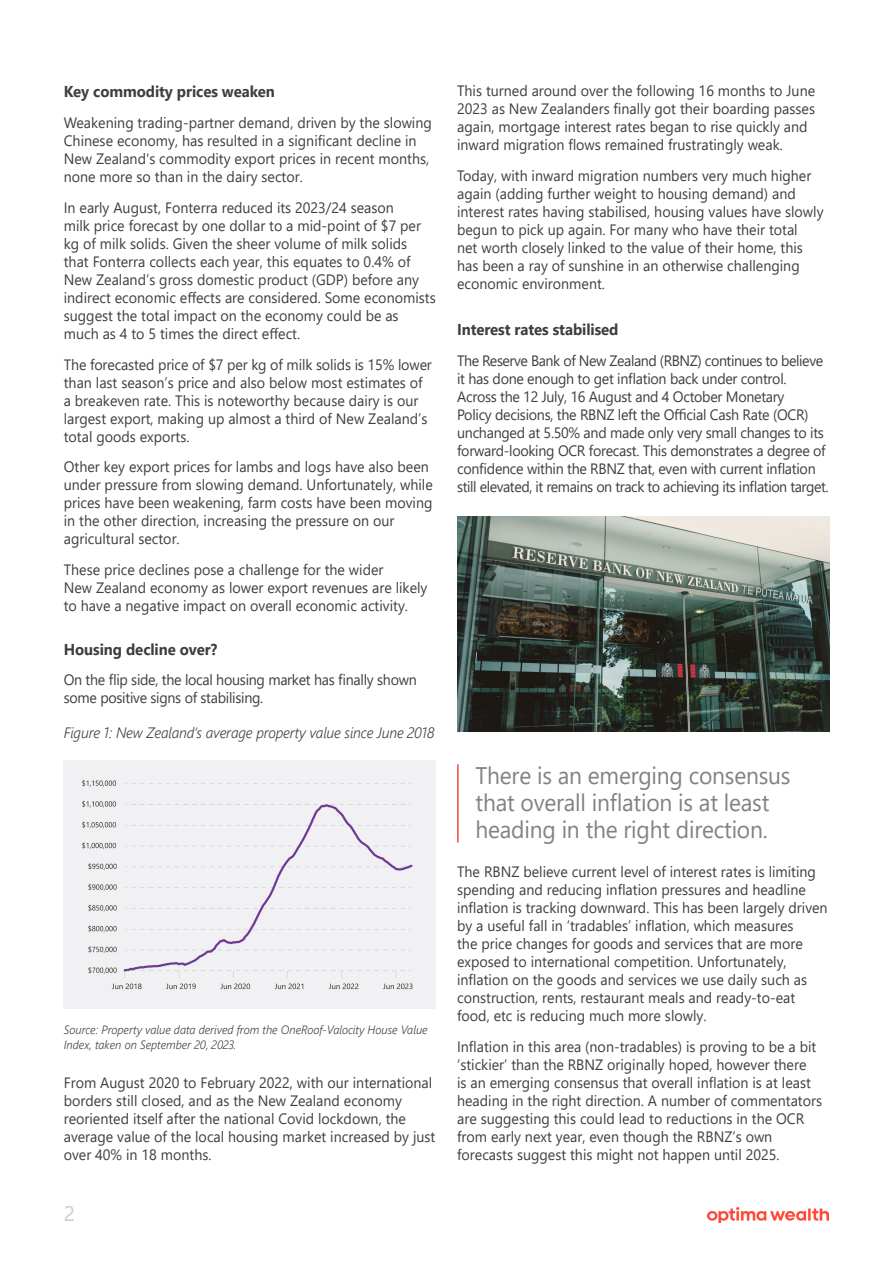
<style>
.page{position:relative;width:893px;height:1263px;background:#fff}
.page>*{position:absolute;margin:0;border:0;box-sizing:border-box;transform-origin:0 0}
.Para_Text{font:24px/27px "Segoe UI";letter-spacing:-.01em;color:#808285;scale:.95 1}
.t1{font:21px "Segoe UI";color:#ccc}
.Para_Text-2{font:700 15.75px "Segoe UI";letter-spacing:-.005em;color:#3e3e3f;scale:.95 1}
.Para_Text-3{font:15px/18px "Segoe UI";color:#3e3e3f;scale:.95 1}
.Para_Text-4{font:15px/18px "Segoe UI";letter-spacing:-.02em;color:#3e3e3f;scale:.95 1}
.Para_Text-5{font:italic 300 15px "Segoe UI";letter-spacing:-.01em;color:#3e3e3f;scale:.95 1}
.Para_Text-6{font:italic 300 12px/14.4px "Segoe UI";color:#3e3e3f;scale:.95 1}
</style>
<div class="page">
<img style="left:708px;top:1207px;width:120px;height:15px">
<div style="left:64px;top:760px;width:372px;height:248px;background:#f1f1f3"></div>
<img style="left:457px;top:517px;width:372px;height:214px">
<hr style="left:457px;top:764px;width:2px;height:78px;background:#ef4b3b">
<p class="Para_Text-2" style="left:64px;top:77px;width:224px">Key commodity prices weaken</p>
<p class="Para_Text-3" style="left:64px;top:112px;width:389px">Weakening trading-partner demand, driven by the slowing Chinese economy, has resulted in a significant decline in New Zealand's commodity export prices in recent months, none more so than in the dairy sector.</p>
<p class="Para_Text-3" style="left:64px;top:197px;width:393px">In early August, Fonterra reduced its 2023/24 season<br>milk price forecast by one dollar to a mid-point of $7 per kg of milk solids. Given the sheer volume of milk solids that Fonterra collects each year, this equates to 0.4% of New Zealand’s gross domestic product (GDP) before any indirect economic effects are considered. Some economists suggest the total impact on the economy could be as much as 4 to 5 times the direct effect.</p>
<p class="Para_Text-3" style="left:64px;top:354px;width:389px">The forecasted price of $7 per kg of milk solids is 15% lower than last season’s price and also below most estimates of a breakeven rate. This is noteworthy because dairy is our largest export, making up almost a third of New Zealand’s total goods exports.</p>
<p class="Para_Text-3" style="left:64px;top:457px;width:390px">Other key export prices for lambs and logs have also been under pressure from slowing demand. Unfortunately, while prices have been weakening, farm costs have been moving in the other direction, increasing the pressure on our agricultural sector.</p>
<p class="Para_Text-3" style="left:64px;top:559px;width:384px">These price declines pose a challenge for the wider<br>New Zealand economy as lower export revenues are likely to have a negative impact on overall economic activity.</p>
<p class="Para_Text-2" style="left:64px;top:634px;width:163px">Housing decline over?</p>
<p class="Para_Text-4" style="left:64px;top:670px;width:373px">On the flip side, the local housing market has finally shown some positive signs of stabilising.</p>
<p class="Para_Text-5" style="left:64px;top:719px;width:392px">Figure 1: New Zealand’s average property value since June 2018</p>
<p class="Para_Text-6" style="left:64px;top:1021px;width:385px">Source: Property value data derived from the OneRoof-Valocity House Value<br>Index, taken on September 20, 2023.</p>
<p class="Para_Text-3" style="left:64px;top:1072px;width:393px">From August 2020 to February 2022, with our international borders still closed, and as the New Zealand economy reoriented itself after the national Covid lockdown, the average value of the local housing market increased by just over 40% in 18 months.</p>
<h2 class="t1" style="left:64px;top:1193px;width:13px">2</h2>
<p class="Para_Text-3" style="left:457px;top:80px;width:378px">This turned around over the following 16 months to June 2023 as New Zealanders finally got their boarding passes again, mortgage interest rates began to rise quickly and inward migration flows remained frustratingly weak.</p>
<p class="Para_Text-3" style="left:457px;top:165px;width:387px">Today, with inward migration numbers very much higher again (adding further weight to housing demand) and interest rates having stabilised, housing values have slowly begun to pick up again. For many who have their total<br>net worth closely linked to the value of their home, this has been a ray of sunshine in an otherwise challenging economic environment.</p>
<p class="Para_Text-2" style="left:457px;top:315px;width:171px">Interest rates stabilised</p>
<p class="Para_Text-4" style="left:457px;top:350px;width:393px">The Reserve Bank of New Zealand (RBNZ) continues to believe it has done enough to get inflation back under control.<br>Across the 12 July, 16 August and 4 October Monetary<br>Policy decisions, the RBNZ left the Official Cash Rate (OCR) unchanged at 5.50% and made only very small changes to its forward-looking OCR forecast. This demonstrates a degree of confidence within the RBNZ that, even with current inflation still elevated, it remains on track to achieving its inflation target.</p>
<p class="Para_Text" style="left:476px;top:760px;width:333px">There is an emerging consensus that overall inflation is at least heading in the right direction.</p>
<p class="Para_Text-3" style="left:457px;top:862px;width:392px">The RBNZ believe current level of interest rates is limiting spending and reducing inflation pressures and headline inflation is tracking downward. This has been largely driven by a useful fall in ‘tradables’ inflation, which measures<br>the price changes for goods and services that are more exposed to international competition. Unfortunately, inflation on the goods and services we use daily such as construction, rents, restaurant meals and ready-to-eat food, etc is reducing much more slowly.</p>
<p class="Para_Text-3" style="left:457px;top:1036px;width:386px">Inflation in this area (non-tradables) is proving to be a bit ‘stickier’ than the RBNZ originally hoped, however there<br>is an emerging consensus that overall inflation is at least heading in the right direction. A number of commentators are suggesting this could lead to reductions in the OCR from early next year, even though the RBNZ’s own forecasts suggest this might not happen until 2025.</p>
</div>
